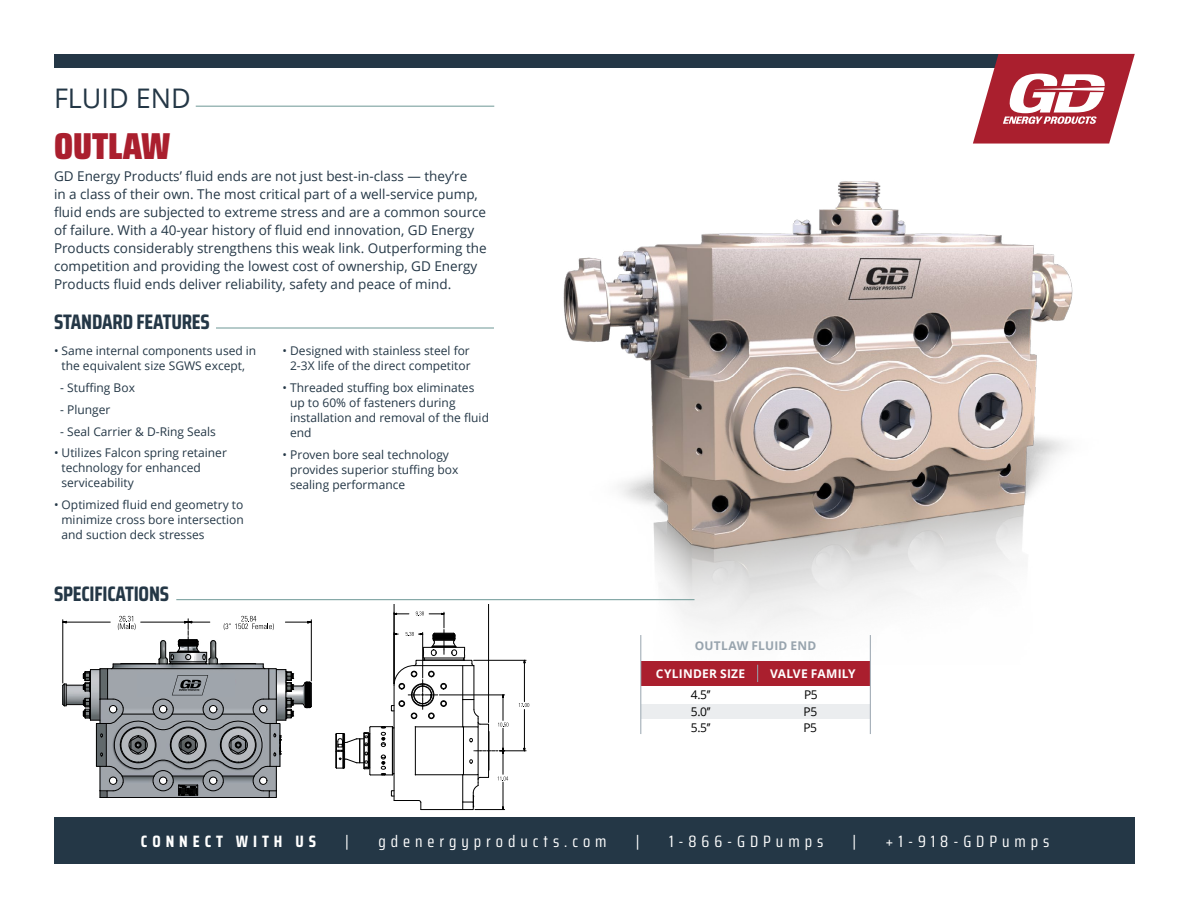
<style>
.page{position:relative;width:1188px;height:918px;background:#fff}
.page>*{position:absolute;margin:0;border:0;box-sizing:border-box;transform-origin:0 0}
.t1{font:900 37.5px "Saira Condensed";color:#aa1f2e}
.t2{font:27px "Open Sans";color:#243746}
.t3{font:700 21px "Saira Condensed";letter-spacing:-.01em;color:#243746}
.t4{font:16.5px "Saira Condensed";letter-spacing:.3em;color:#fff}
.t5{font:700 16.5px "Saira Condensed";letter-spacing:.3em;color:#fff}
.t6{font:13.5px/18px "Open Sans";color:#243746}
.t7{font:12px/15px "Open Sans";color:#243746}
.t8{font:700 12px "Open Sans";letter-spacing:.02em;color:#fff}
.t9{font:12px "Open Sans";color:#000}
.t10{font:700 12px "Open Sans";letter-spacing:.015em;color:#98a4ae}
</style>
<div class="page">
<hr style="left:196px;top:106px;width:298px;height:1px;background:#7da3a1">
<img style="left:533px;top:181px;width:540px;height:480px">
<div style="left:54px;top:54px;width:980px;height:14px;background:#243746"></div>
<svg style="left:973px;top:54px;width:162px;height:90px"></svg>
<hr style="left:216px;top:327px;width:278px;height:2px;background:#7da3a1">
<hr style="left:394px;top:605px;width:1px;height:79px;background:#000">
<hr style="left:488px;top:605px;width:1px;height:118px;background:#000">
<svg style="left:335px;top:611px;width:194px;height:199px"></svg>
<hr style="left:474px;top:660px;width:52px;height:1px;background:#000">
<svg style="left:63px;top:616px;width:249px;height:182px"></svg>
<div style="left:54px;top:818px;width:1081px;height:46px;background:#243746"></div>
<hr style="left:176px;top:599px;width:519px;height:1px;background:#7da3a1">
<div style="left:641px;top:661px;width:229px;height:25px;background:#aa1f2e"></div>
<div style="left:641px;top:704px;width:229px;height:15px;background:#ebedef"></div>
<hr style="left:870px;top:635px;width:1px;height:99px;background:#98a4ae">
<svg style="left:757px;top:665px;width:1px;height:17px"></svg>
<hr style="left:640px;top:635px;width:1px;height:99px;background:#98a4ae">
<h2 class="t2" style="left:54px;top:79px;width:138px">FLUID END</h2>
<h1 class="t1" style="left:54px;top:117px;width:118px">OUTLAW</h1>
<p class="t6" style="left:54px;top:167px;width:434px">GD Energy Products’ fluid ends are not just best-in-class — they’re<br>in a class of their own. The most critical part of a well-service pump, fluid ends are subjected to extreme stress and are a common source of failure. With a 40-year history of fluid end innovation, GD Energy Products considerably strengthens this weak link. Outperforming the competition and providing the lowest cost of ownership, GD Energy Products fluid ends deliver reliability, safety and peace of mind.</p>
<h3 class="t3" style="left:54px;top:306px;width:157px">STANDARD FEATURES</h3>
<p class="t7" style="left:54px;top:343px;width:204px;text-align:center">• Same internal components used in the equivalent size SGWS except,</p>
<p class="t7" style="left:60px;top:380px;width:76px">- Stuffing Box</p>
<p class="t7" style="left:60px;top:402px;width:52px">- Plunger</p>
<p class="t7" style="left:60px;top:423px;width:157px">- Seal Carrier &amp; D-Ring Seals</p>
<p class="t7" style="left:62px;top:445px;width:167px;text-indent:-8px">• Utilizes Falcon spring retainer technology for enhanced serviceability</p>
<p class="t7" style="left:62px;top:497px;width:184px;text-align:justify;text-indent:-8px">• Optimized fluid end geometry to minimize cross bore intersection and suction deck stresses</p>
<h3 class="t3" style="left:54px;top:578px;width:117px">SPECIFICATIONS</h3>
<p class="t7" style="left:283px;top:343px;width:189px;text-align:right">• Designed with stainless steel for<br>2-3X life of the direct competitor</p>
<p class="t7" style="left:290px;top:380px;width:200px;text-indent:-8px">• Threaded stuffing box eliminates up to 60% of fasteners during installation and removal of the fluid end</p>
<p class="t7" style="left:290px;top:447px;width:170px;text-indent:-8px">• Proven bore seal technology provides superior stuffing box sealing performance</p>
<p class="t10" style="left:695px;top:637px;width:123px">OUTLAW FLUID END</p>
<p class="t8" style="left:656px;top:665px;width:91px">CYLINDER SIZE</p>
<p class="t8" style="left:770px;top:665px;width:87px">VALVE FAMILY</p>
<p class="t9" style="left:691px;top:687px;width:21px">4.5’’</p>
<p class="t9" style="left:804px;top:687px;width:15px">P5</p>
<p class="t9" style="left:691px;top:703px;width:21px">5.0’’</p>
<p class="t9" style="left:804px;top:703px;width:15px">P5</p>
<p class="t9" style="left:691px;top:720px;width:21px">5.5’’</p>
<p class="t9" style="left:803px;top:720px;width:15px">P5</p>
<h3 class="t5" style="left:141px;top:829px;width:177px">CONNECT WITH US</h3>
<h3 class="t4" style="left:345px;top:829px;width:5px">|</h3>
<h3 class="t4" style="left:378px;top:829px;width:230px">gdenergyproducts.com</h3>
<h3 class="t4" style="left:636px;top:829px;width:5px">|</h3>
<h3 class="t4" style="left:669px;top:829px;width:156px">1-866-GDPumps</h3>
<h3 class="t4" style="left:853px;top:829px;width:5px">|</h3>
<h3 class="t4" style="left:886px;top:829px;width:165px">+1-918-GDPumps</h3>
</div>
